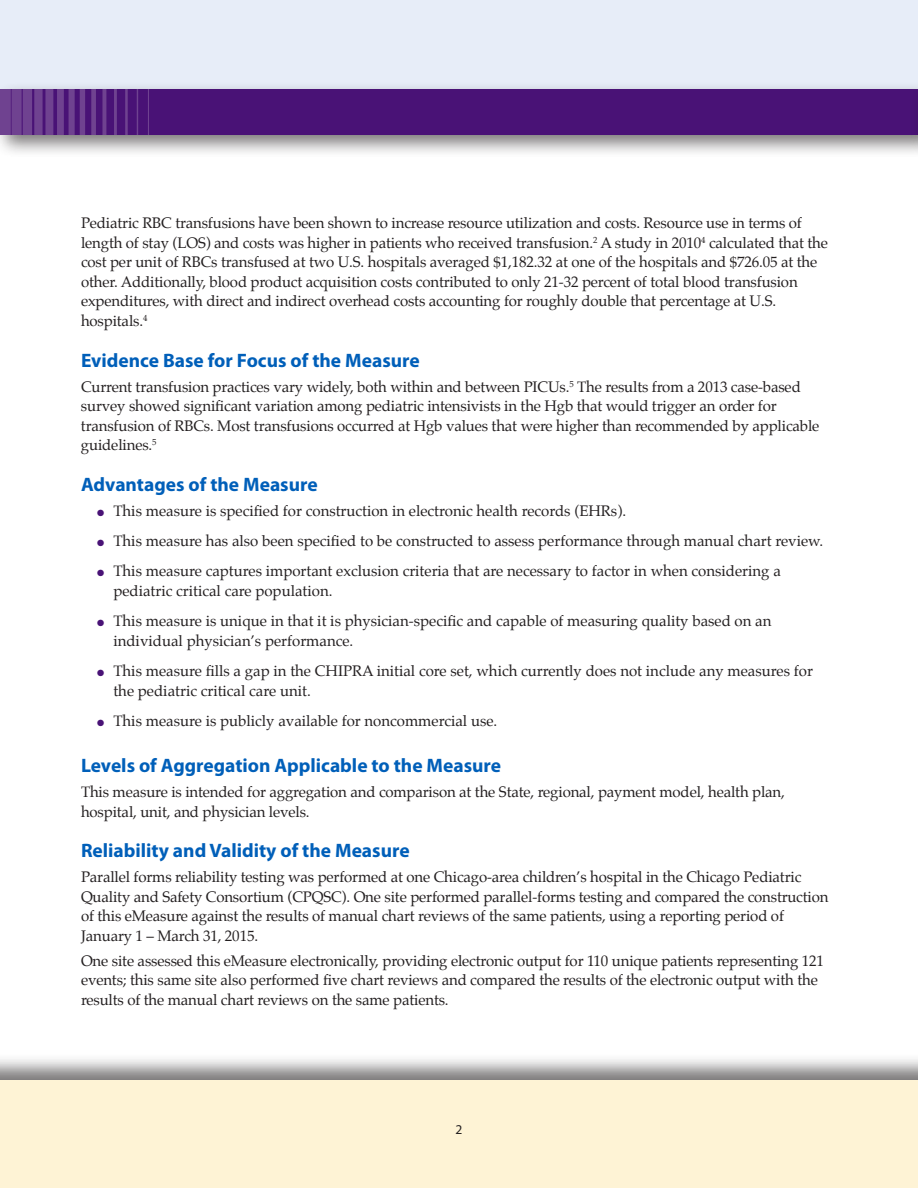
<style>
.page{position:relative;width:918px;height:1188px;background:#fff}
.page>*{position:absolute;margin:0;border:0;box-sizing:border-box;transform-origin:0 0}
.t1{font:700 19.5px "Myriad Pro";color:#005fb9}
.t2{font:15px/19.5px "Palatino";letter-spacing:-.01em;color:#231f20}
.t3{font:13.5px "Myriad Pro";color:#231f20}
.s1{color:#491276}
</style>
<div class="page">
<div style="left:0;top:1054px;width:918px;height:134px;background:#231f20;opacity:.6"></div>
<div style="left:0;top:1080px;width:918px;height:108px;background:#fef3d5"></div>
<div style="left:0;top:0;width:918px;height:96px;background:#e7edf8"></div>
<div style="left:0;top:82px;width:918px;height:76px;background:#231f20;opacity:.6"></div>
<div style="left:0;top:90px;width:918px;height:45px;background:#491276"></div>
<img style="left:0;top:90px;width:138px;height:45px">
<div style="left:910px;top:82px;width:8px;height:76px;background:#231f20;opacity:.6"></div>
<hr style="left:917px;top:90px;width:1px;height:45px;background:#491276">
<p class="t2" style="left:81px;top:213px;width:749px">Pediatric RBC transfusions have been shown to increase resource utilization and costs. Resource use in terms of length of stay (LOS) and costs was higher in patients who received transfusion.<sup>2</sup> A study in 2010<sup>4</sup> calculated that the cost per unit of RBCs transfused at two U.S. hospitals averaged $1,182.32 at one of the hospitals and $726.05 at the other. Additionally, blood product acquisition costs contributed to only 21-32 percent of total blood transfusion expenditures, with direct and indirect overhead costs accounting for roughly double that percentage at U.S. hospitals.<sup>4</sup></p>
<h2 class="t1" style="left:81px;top:347px;width:340px">Evidence Base for Focus of the Measure</h2>
<p class="t2" style="left:81px;top:377px;width:740px">Current transfusion practices vary widely, both within and between PICUs.<sup>5</sup> The results from a 2013 case-based survey showed significant variation among pediatric intensivists in the Hgb that would trigger an order for transfusion of RBCs. Most transfusions occurred at Hgb values that were higher than recommended by applicable guidelines.<sup>5</sup></p>
<h2 class="t1" style="left:81px;top:472px;width:238px">Advantages of the Measure</h2>
<p class="t2" style="left:97px;top:501px;width:530px"><span class="s1">●</span> This measure is specified for construction in electronic health records (EHRs).</p>
<p class="t2" style="left:97px;top:531px;width:727px"><span class="s1">●</span> This measure has also been specified to be constructed to assess performance through manual chart review.</p>
<p class="t2" style="left:113px;top:562px;width:669px;text-indent:-16px"><span class="s1">●</span> This measure captures important exclusion criteria that are necessary to factor in when considering a pediatric critical care population.</p>
<p class="t2" style="left:113px;top:611px;width:660px;text-indent:-16px"><span class="s1">●</span> This measure is unique in that it is physician-specific and capable of measuring quality based on an individual physician’s performance.</p>
<p class="t2" style="left:113px;top:661px;width:701px;text-indent:-16px"><span class="s1">●</span> This measure fills a gap in the CHIPRA initial core set, which currently does not include any measures for the pediatric critical care unit.</p>
<p class="t2" style="left:97px;top:711px;width:402px"><span class="s1">●</span> This measure is publicly available for noncommercial use.</p>
<h2 class="t1" style="left:81px;top:753px;width:422px">Levels of Aggregation Applicable to the Measure</h2>
<p class="t2" style="left:81px;top:782px;width:705px">This measure is intended for aggregation and comparison at the State, regional, payment model, health plan, hospital, unit, and physician levels.</p>
<h2 class="t1" style="left:81px;top:838px;width:330px">Reliability and Validity of the Measure</h2>
<p class="t2" style="left:81px;top:867px;width:749px">Parallel forms reliability testing was performed at one Chicago-area children’s hospital in the Chicago Pediatric Quality and Safety Consortium (CPQSC). One site performed parallel-forms testing and compared the construction of this eMeasure against the results of manual chart reviews of the same patients, using a reporting period of January 1 – March 31, 2015.</p>
<p class="t2" style="left:81px;top:951px;width:745px">One site assessed this eMeasure electronically, providing electronic output for 110 unique patients representing 121 events; this same site also performed five chart reviews and compared the results of the electronic output with the results of the manual chart reviews on the same patients.</p>
<p class="t3" style="left:456px;top:1121px;width:8px">2</p>
</div>
